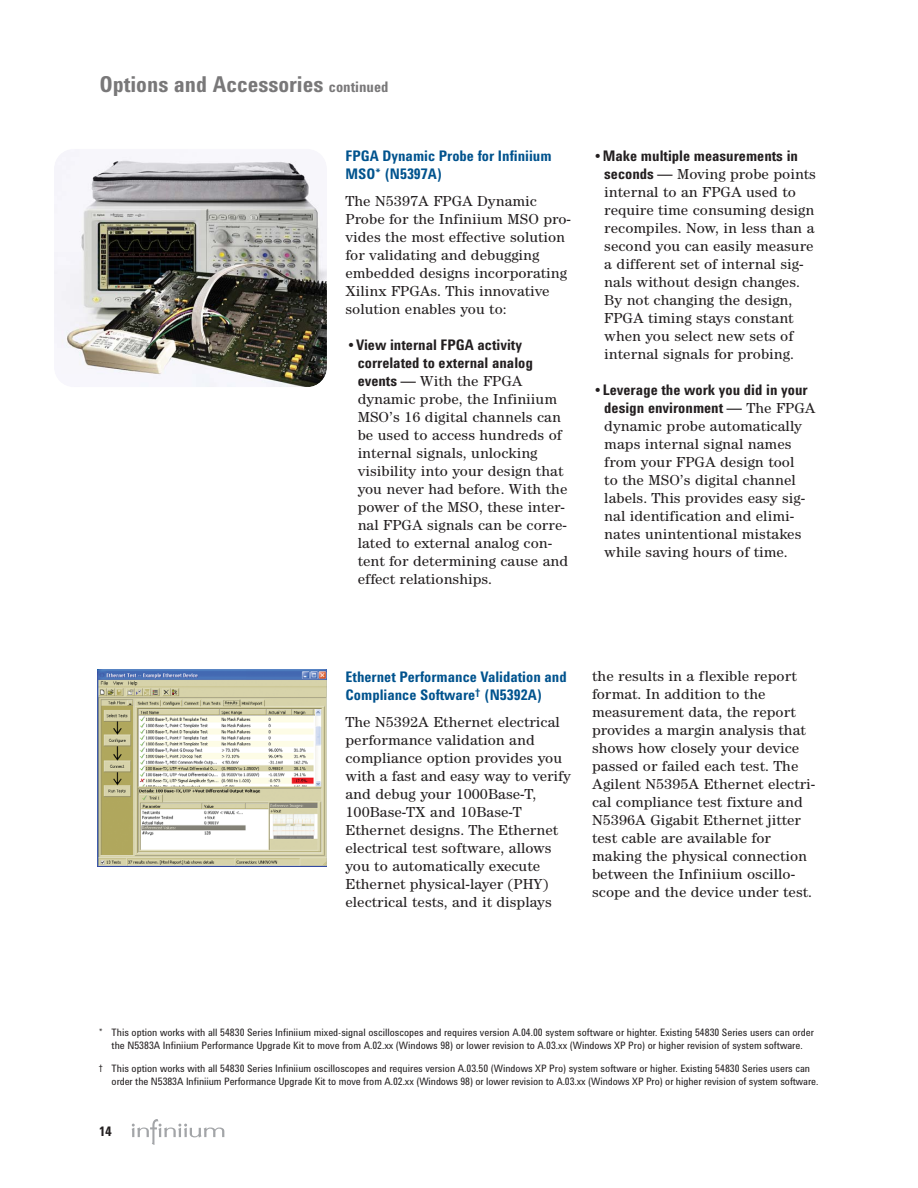
<style>
.page{position:relative;width:918px;height:1188px;background:#fff}
.page>*{position:absolute;margin:0;border:0;box-sizing:border-box;transform-origin:0 0}
.t1{font:700 22.5px "Agilent Cond";color:#797879}
.t2{font:15px/18px "Agilent Century ITC";color:#231f20}
.t3{font:700 15px/18px "Agilent Cond";color:#231f20}
.t4{font:700 15px/18px "Agilent Cond";color:#00538e}
.t5{font:700 13.5px "Agilent Cond";color:#231f20}
.t6{font:10.5px/13.5px "Agilent Cond";color:#231f20;text-align:center}
.s1{font-size:15px}
.s2{font-family:"Agilent Century ITC";font-weight:400}
.s3{font-family:"Agilent Cond";font-weight:700}
</style>
<div class="page">
<svg style="left:132px;top:1119px;width:92px;height:26px"></svg>
<img style="left:54px;top:149px;width:273px;height:238px;border-radius:20px">
<img style="left:97px;top:670px;width:230px;height:197px">
<h1 class="t1" style="left:99px;top:76px;width:291px">Options and Accessories <span class="s1">continued</span></h1>
<p class="t4" style="left:345px;top:148px;width:208px">FPGA Dynamic Probe for Infiniium<br>MSO* (N5397A)</p>
<p class="t2" style="left:345px;top:193px;width:227px">The N5397A FPGA Dynamic<br>Probe for the Infiniium MSO pro&shy;vides the most effective solution for validating and debugging embedded designs incorporating<br>Xilinx FPGAs. This innovative solution enables you to:</p>
<p class="t3" style="left:358px;top:337px;width:177px;text-indent:-11px"><span class="s2">•</span>View internal FPGA activity correlated to external analog</p>
<p class="t2" style="left:358px;top:373px;width:212px"><span class="s3">events —</span> With the FPGA dynamic probe, the Infiniium<br>MSO’s 16 digital channels can be used to access hundreds of internal signals, unlocking visibility into your design that you never had before. With the power of the MSO, these inter&shy;nal FPGA signals can be corre&shy;lated to external analog con&shy;tent for determining cause and effect relationships.</p>
<p class="t3" style="left:593px;top:148px;width:207px"><span class="s2">•</span>Make multiple measurements in</p>
<p class="t2" style="left:604px;top:166px;width:213px"><span class="s3">seconds —</span> Moving probe points internal to an FPGA used to require time consuming design recompiles. Now, in less than a second you can easily measure a different set of internal sig&shy;nals without design changes.<br>By not changing the design,<br>FPGA timing stays constant when you select new sets of internal signals for probing.</p>
<p class="t3" style="left:604px;top:382px;width:213px;text-indent:-11px"><span class="s2">•</span>Leverage the work you did in your design environment — <span class="s2">The FPGA</span></p>
<p class="t2" style="left:604px;top:418px;width:202px">dynamic probe automatically maps internal signal names from your FPGA design tool to the MSO’s digital channel labels. This provides easy sig&shy;nal identification and elimi&shy;nates unintentional mistakes while saving hours of time.</p>
<p class="t4" style="left:345px;top:669px;width:223px">Ethernet Performance Validation and<br>Compliance Software<sup>†</sup> (N5392A)</p>
<p class="t2" style="left:345px;top:714px;width:227px">The N5392A Ethernet electrical performance validation and compliance option provides you with a fast and easy way to verify and debug your 1000Base-T,<br>100Base-TX and 10Base-T<br>Ethernet designs. The Ethernet electrical test software, allows you to automatically execute<br>Ethernet physical-layer (PHY) electrical tests, and it displays</p>
<p class="t2" style="left:592px;top:669px;width:225px">the results in a flexible report format. In addition to the measurement data, the report provides a margin analysis that shows how closely your device passed or failed each test. The<br>Agilent N5395A Ethernet electri&shy;cal compliance test fixture and<br>N5396A Gigabit Ethernet jitter test cable are available for making the physical connection between the Infiniium oscillo&shy;scope and the device under test.</p>
<p class="t6" style="left:99px;top:1027px;width:716px">* This option works with all 54830 Series Infiniium mixed-signal oscilloscopes and requires version A.04.00 system software or highter. Existing 54830 Series users can order the N5383A Infiniium Performance Upgrade Kit to move from A.02.xx (Windows 98) or lower revision to A.03.xx (Windows XP Pro) or higher revision of system software.</p>
<p class="t6" style="left:112px;top:1063px;width:708px;text-align:left;text-indent:-13px">† This option works with all 54830 Series Infiniium oscilloscopes and requires version A.03.50 (Windows XP Pro) system software or higher. Existing 54830 Series users can order the N5383A Infiniium Performance Upgrade Kit to move from A.02.xx (Windows 98) or lower revision to A.03.xx (Windows XP Pro) or higher revision of system software.</p>
<p class="t5" style="left:99px;top:1126px;width:14px">14</p>
</div>
